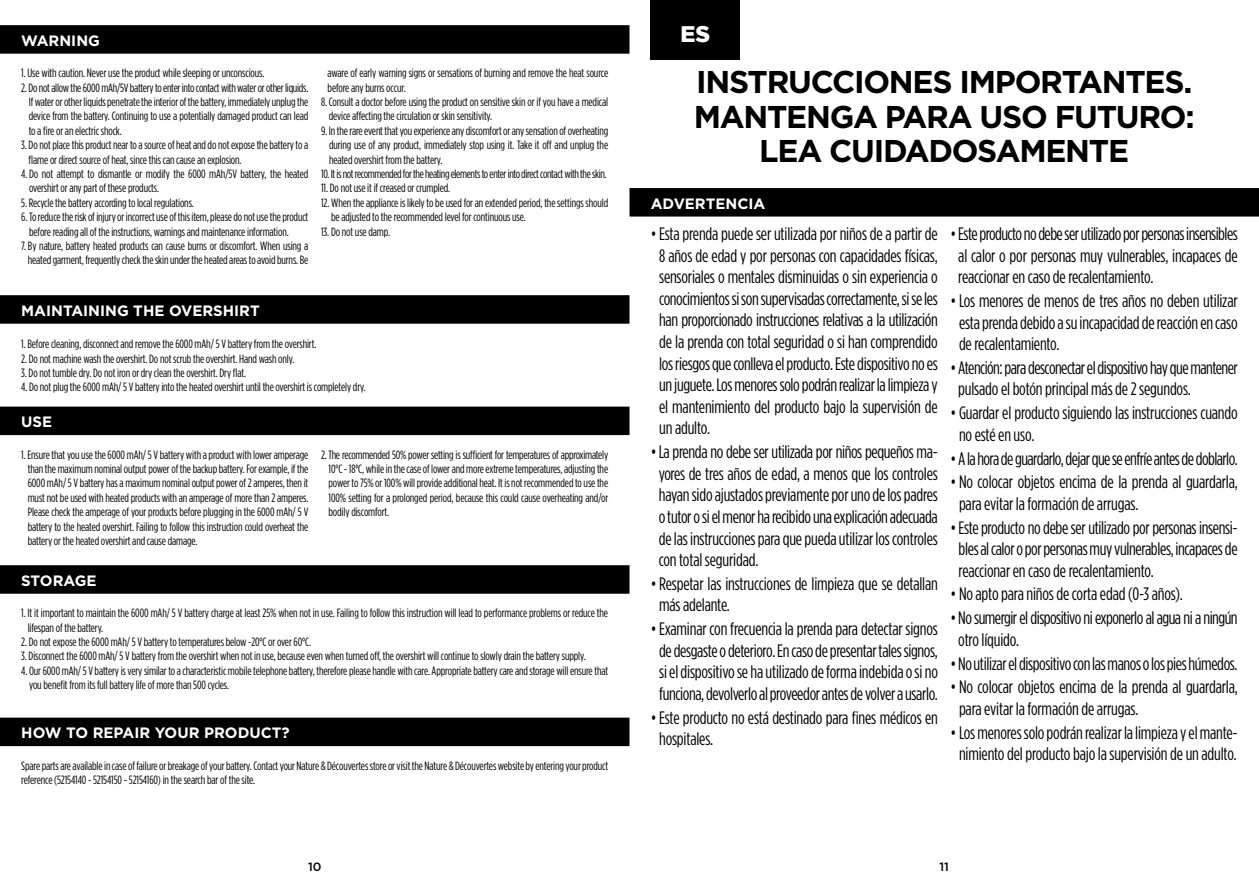
<style>
.page{position:relative;width:1259px;height:893px;background:#fff}
.page>*{position:absolute;margin:0;border:0;box-sizing:border-box;transform-origin:0 0}
.t1{font:700 31.5px/34.5px "Gotham";letter-spacing:-.04em;color:#000;text-align:center}
.t2{font:900 22.5px "Gotham";color:#fff}
.t3{font:18px/21.6px "Gotham Condensed";letter-spacing:-.01em;color:#000;text-align:justify}
.t4{font:18px/21.6px "Gotham Condensed";letter-spacing:-.03em;color:#000}
.t5{font:700 15px "Gotham";color:#fff}
.t6{font:12px/14.4px "Gotham Condensed";letter-spacing:-.01em;color:#000}
.t7{font:12px "Gotham Condensed";letter-spacing:-.03em;color:#000}
.t8{font:500 12px "Gotham";color:#000}
</style>
<div class="page">
<div style="left:0;top:25px;width:629px;height:29px;background:#000"></div>
<div style="left:0;top:295px;width:629px;height:29px;background:#000"></div>
<div style="left:0;top:407px;width:629px;height:28px;background:#000"></div>
<div style="left:0;top:565px;width:629px;height:29px;background:#000"></div>
<div style="left:0;top:718px;width:629px;height:28px;background:#000"></div>
<div style="left:629px;top:188px;width:630px;height:29px;background:#000"></div>
<div style="left:651px;top:0;width:89px;height:60px;background:#000"></div>
<p class="t5" style="left:21px;top:31px;width:80px">WARNING</p>
<p class="t6" style="left:21px;top:66px;width:245px">1. Use with caution. Never use the product while sleeping or unconscious.</p>
<p class="t6" style="left:29px;top:80px;width:281px;text-align:justify;text-indent:-7px">2. Do not allow the 6000 mAh/5V battery to enter into contact with water or other liquids.<br>If water or other liquids penetrate the interior of the battery, immediately unplug the device from the battery. Continuing to use a potentially damaged product can lead to a fire or an electric shock.</p>
<p class="t6" style="left:29px;top:138px;width:281px;text-indent:-7px">3. Do not place this product near to a source of heat and do not expose the battery to a flame or direct source of heat, since this can cause an explosion.</p>
<p class="t6" style="left:29px;top:166px;width:281px;text-indent:-8px">4. Do not attempt to dismantle or modify the 6000 mAh/5V battery, the heated overshirt or any part of these products.</p>
<p class="t6" style="left:21px;top:195px;width:174px">5. Recycle the battery according to local regulations.</p>
<p class="t6" style="left:29px;top:210px;width:281px;text-indent:-8px">6. To reduce the risk of injury or incorrect use of this item, please do not use the product before reading all of the instructions, warnings and maintenance information.</p>
<p class="t6" style="left:21px;top:238px;width:289px;text-align:center">7. By nature, battery heated products can cause burns or discomfort. When using a heated garment, frequently check the skin under the heated areas to avoid burns. Be</p>
<p class="t6" style="left:327px;top:66px;width:282px">aware of early warning signs or sensations of burning and remove the heat source before any burns occur.</p>
<p class="t6" style="left:329px;top:94px;width:281px;text-indent:-8px">8. Consult a doctor before using the product on sensitive skin or if you have a medical device affecting the circulation or skin sensitivity.</p>
<p class="t6" style="left:329px;top:123px;width:281px;text-align:justify;text-indent:-8px">9. In the rare event that you experience any discomfort or any sensation of overheating during use of any product, immediately stop using it. Take it off and unplug the heated overshirt from the battery.</p>
<p class="t7" style="left:321px;top:167px;width:287px">10. It is not recommended for the heating elements to enter into direct contact with the skin.</p>
<p class="t6" style="left:321px;top:181px;width:131px">11. Do not use it if creased or crumpled.</p>
<p class="t6" style="left:331px;top:195px;width:278px;text-indent:-10px">12. When the appliance is likely to be used for an extended period, the settings should be adjusted to the recommended level for continuous use.</p>
<p class="t6" style="left:321px;top:224px;width:71px">13. Do not use damp.</p>
<p class="t5" style="left:21px;top:301px;width:240px">MAINTAINING THE OVERSHIRT</p>
<p class="t6" style="left:21px;top:337px;width:297px">1. Before cleaning, disconnect and remove the 6000 mAh/ 5 V battery from the overshirt.</p>
<p class="t6" style="left:21px;top:351px;width:275px">2. Do not machine wash the overshirt. Do not scrub the overshirt. Hand wash only.</p>
<p class="t6" style="left:21px;top:365px;width:226px">3. Do not tumble dry. Do not iron or dry clean the overshirt. Dry flat.</p>
<p class="t6" style="left:21px;top:380px;width:346px">4. Do not plug the 6000 mAh/ 5 V battery into the heated overshirt until the overshirt is completely dry.</p>
<p class="t5" style="left:21px;top:412px;width:32px">USE</p>
<p class="t6" style="left:28px;top:447px;width:282px;text-align:justify;text-indent:-6px">1. Ensure that you use the 6000 mAh/ 5 V battery with a product with lower amperage than the maximum nominal output power of the backup battery. For example, if the 6000 mAh/ 5 V battery has a maximum nominal output power of 2 amperes, then it must not be used with heated products with an amperage of more than 2 amperes.<br>Please check the amperage of your products before plugging in the 6000 mAh/ 5 V battery to the heated overshirt. Failing to follow this instruction could overheat the battery or the heated overshirt and cause damage.</p>
<p class="t6" style="left:328px;top:447px;width:281px;text-align:justify;text-indent:-7px">2. The recommended 50% power setting is sufficient for temperatures of approximately 10°C - 18°C, while in the case of lower and more extreme temperatures, adjusting the power to 75% or 100% will provide additional heat. It is not recommended to use the 100% setting for a prolonged period, because this could cause overheating and/or bodily discomfort.</p>
<p class="t5" style="left:21px;top:571px;width:77px">STORAGE</p>
<p class="t6" style="left:28px;top:606px;width:582px;text-indent:-6px">1. It it important to maintain the 6000 mAh/ 5 V battery charge at least 25% when not in use. Failing to follow this instruction will lead to performance problems or reduce the lifespan of the battery.</p>
<p class="t6" style="left:21px;top:634px;width:291px">2. Do not expose the 6000 mAh/ 5 V battery to temperatures below -20°C or over 60°C.</p>
<p class="t6" style="left:21px;top:649px;width:566px">3. Disconnect the 6000 mAh/ 5 V battery from the overshirt when not in use, because even when turned off, the overshirt will continue to slowly drain the battery supply.</p>
<p class="t6" style="left:29px;top:663px;width:580px;text-indent:-8px">4. Our 6000 mAh/ 5 V battery is very similar to a characteristic mobile telephone battery, therefore please handle with care. Appropriate battery care and storage will ensure that you benefit from its full battery life of more than 500 cycles.</p>
<p class="t5" style="left:21px;top:723px;width:270px">HOW TO REPAIR YOUR PRODUCT?</p>
<p class="t6" style="left:21px;top:758px;width:588px">Spare parts are available in case of failure or breakage of your battery. Contact your Nature &amp; Découvertes store or visit the Nature &amp; Découvertes website by entering your product reference (52154140 - 52154150 - 52154160) in the search bar of the site.</p>
<h2 class="t2" style="left:680px;top:21px;width:31px">ES</h2>
<h1 class="t1" style="left:693px;top:64px;width:502px">INSTRUCCIONES IMPORTANTES.<br>MANTENGA PARA USO FUTURO:<br>LEA CUIDADOSAMENTE</h1>
<p class="t5" style="left:651px;top:194px;width:116px">ADVERTENCIA</p>
<p class="t3" style="left:659px;top:223px;width:280px;text-indent:-8px">• Esta prenda puede ser utilizada por niños de a partir de 8 años de edad y por personas con capacidades físicas, sensoriales o mentales disminuidas o sin experiencia o conocimientos si son supervisadas correctamente, si se les han proporcionado instrucciones relativas a la utilización de la prenda con total seguridad o si han comprendido los riesgos que conlleva el producto. Este dispositivo no es un juguete. Los menores solo podrán realizar la limpieza y el mantenimiento del producto bajo la supervisión de un adulto.</p>
<p class="t3" style="left:659px;top:441px;width:281px;text-indent:-8px">• La prenda no debe ser utilizada por niños pequeños ma&shy;yores de tres años de edad, a menos que los controles hayan sido ajustados previamente por uno de los padres o tutor o si el menor ha recibido una explicación adecuada de las instrucciones para que pueda utilizar los controles con total seguridad.</p>
<h3 class="t3" style="left:659px;top:573px;width:280px;text-indent:-8px">• Respetar las instrucciones de limpieza que se detallan más adelante.</h3>
<h3 class="t3" style="left:651px;top:618px;width:289px;text-align:center">• Examinar con frecuencia la prenda para detectar signos de desgaste o deterioro. En caso de presentar tales signos, si el dispositivo se ha utilizado de forma indebida o si no funciona, devolverlo al proveedor antes de volver a usarlo.</h3>
<h3 class="t3" style="left:659px;top:706px;width:280px;text-indent:-8px">• Este producto no está destinado para fines médicos en hospitales.</h3>
<h3 class="t3" style="left:958px;top:223px;width:281px;text-indent:-8px">• Este producto no debe ser utilizado por personas insensibles al calor o por personas muy vulnerables, incapaces de reaccionar en caso de recalentamiento.</h3>
<h3 class="t3" style="left:959px;top:290px;width:280px;text-indent:-8px">• Los menores de menos de tres años no deben utilizar esta prenda debido a su incapacidad de reacción en caso de recalentamiento.</h3>
<h3 class="t4" style="left:958px;top:357px;width:281px;text-indent:-8px">• Atención: para desconectar el dispositivo hay que mantener pulsado el botón principal más de 2 segundos.</h3>
<h3 class="t3" style="left:959px;top:402px;width:280px;text-indent:-8px">• Guardar el producto siguiendo las instrucciones cuando no esté en uso.</h3>
<h3 class="t4" style="left:950px;top:447px;width:289px">• A la hora de guardarlo, dejar que se enfríe antes de doblarlo.</h3>
<h3 class="t3" style="left:959px;top:471px;width:280px;text-indent:-8px">• No colocar objetos encima de la prenda al guardarla, para evitar la formación de arrugas.</h3>
<h3 class="t3" style="left:958px;top:516px;width:281px;text-indent:-8px">• Este producto no debe ser utilizado por personas insensi&shy;bles al calor o por personas muy vulnerables, incapaces de reaccionar en caso de recalentamiento.</h3>
<h3 class="t3" style="left:950px;top:583px;width:234px">• No apto para niños de corta edad (0-3 años).</h3>
<h3 class="t4" style="left:958px;top:607px;width:281px;text-indent:-8px">• No sumergir el dispositivo ni exponerlo al agua ni a ningún otro líquido.</h3>
<h3 class="t3" style="left:950px;top:652px;width:288px">• No utilizar el dispositivo con las manos o los pies húmedos.</h3>
<h3 class="t3" style="left:959px;top:676px;width:280px;text-indent:-8px">• No colocar objetos encima de la prenda al guardarla, para evitar la formación de arrugas.</h3>
<h3 class="t3" style="left:950px;top:721px;width:289px;text-align:center">• Los menores solo podrán realizar la limpieza y el mante&shy;nimiento del producto bajo la supervisión de un adulto.</h3>
<p class="t8" style="left:308px;top:859px;width:15px">10</p>
<p class="t8" style="left:939px;top:859px;width:11px">11</p>
</div>
